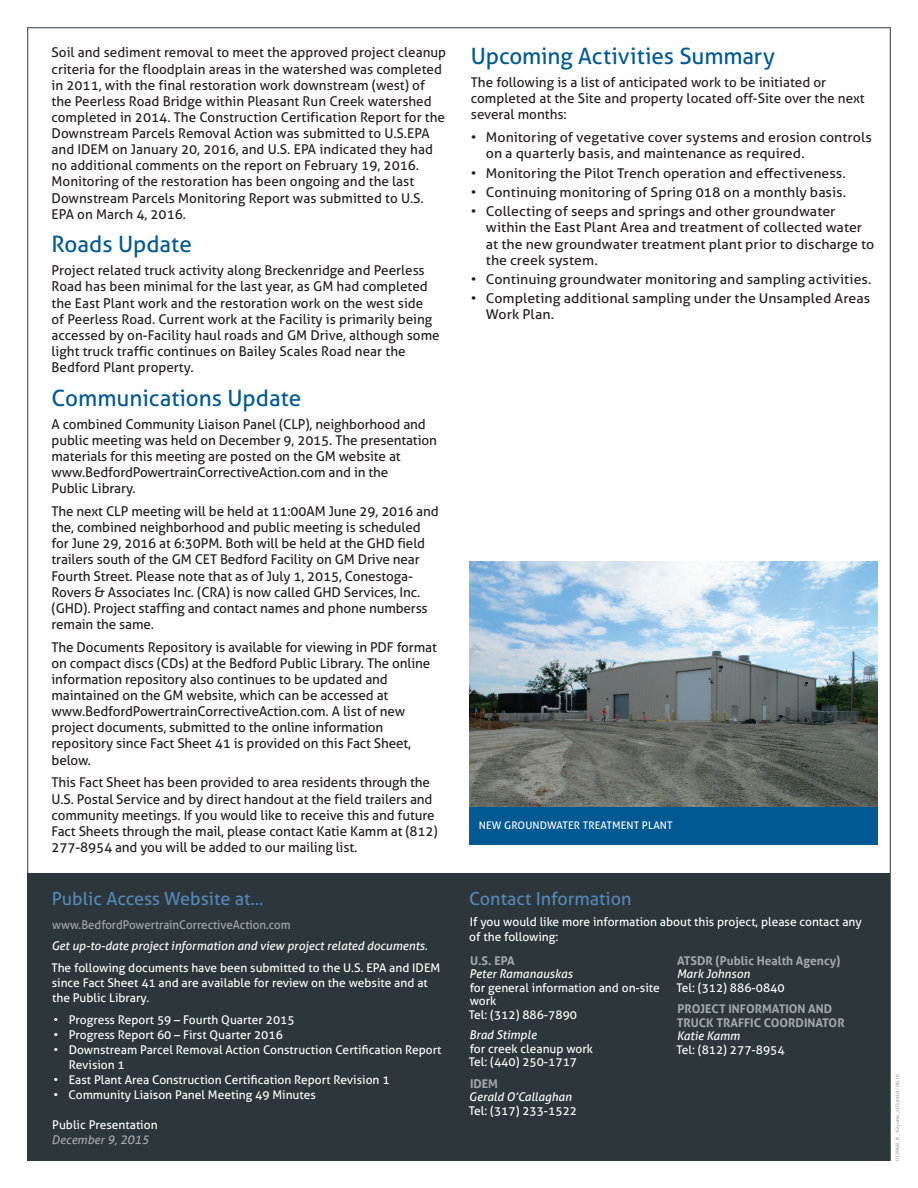
<style>
.page{position:relative;width:918px;height:1188px;background:#fff}
.page>*{position:absolute;margin:0;border:0;box-sizing:border-box;transform-origin:0 0}
.t1{font:22.5px "Aller";color:#005992}
.t2{font:18px "Aller";color:#5488b6}
.t3{font:13.5px/16px "Aller";letter-spacing:-.01em;color:#231f20}
.t4{font:13.5px/16px "Aller";letter-spacing:-.01em;color:#231f20;scale:1.05 1}
.t5{font:12px/15px "Aller";color:#fff}
.t6{font:italic 12px "Aller";color:#fff}
.t7{font:700 12px/13.5px "Aller";color:#a3aaae}
.t8{font:12px "Aller";color:#a3aaae;scale:.96 1}
.t9{font:italic 12px "Aller";color:#a3aaae}
.t10{font:10.5px "Aller";letter-spacing:.01em;color:#fff}
.t11{font:5.25px "Myriad Pro";color:#939598;scale:1.1 1}
</style>
<div class="page">
<div style="left:28px;top:873px;width:862px;height:288px;background:#2c363b"></div>
<img style="left:469px;top:562px;width:409px;height:245px">
<div style="left:469px;top:807px;width:409px;height:37px;background:#005992"></div>
<p class="t3" style="left:52px;top:45px;width:396px">Soil and sediment removal to meet the approved project cleanup criteria for the floodplain areas in the watershed was completed in 2011, with the final restoration work downstream (west) of the Peerless Road Bridge within Pleasant Run Creek watershed completed in 2014. The Construction Certification Report for the Downstream Parcels Removal Action was submitted to U.S.EPA and IDEM on January 20, 2016, and U.S. EPA indicated they had no additional comments on the report on February 19, 2016.<br>Monitoring of the restoration has been ongoing and the last Downstream Parcels Monitoring Report was submitted to U.S.<br>EPA on March 4, 2016.</p>
<h1 class="t1" style="left:52px;top:231px;width:142px">Roads Update</h1>
<p class="t3" style="left:52px;top:262px;width:390px">Project related truck activity along Breckenridge and Peerless Road has been minimal for the last year, as GM had completed the East Plant work and the restoration work on the west side<br>of Peerless Road. Current work at the Facility is primarily being accessed by on-Facility haul roads and GM Drive, although some light truck traffic continues on Bailey Scales Road near the Bedford Plant property.</p>
<h1 class="t1" style="left:52px;top:384px;width:251px">Communications Update</h1>
<p class="t3" style="left:52px;top:416px;width:387px">A combined Community Liaison Panel (CLP), neighborhood and public meeting was held on December 9, 2015. The presentation materials for this meeting are posted on the GM website at www.BedfordPowertrainCorrectiveAction.com and in the<br>Public Library.</p>
<p class="t3" style="left:52px;top:503px;width:389px">The next CLP meeting will be held at 11:00AM June 29, 2016 and the, combined neighborhood and public meeting is scheduled for June 29, 2016 at 6:30PM. Both will be held at the GHD field trailers south of the GM CET Bedford Facility on GM Drive near Fourth Street. Please note that as of July 1, 2015, Conestoga-Rovers &amp; Associates Inc. (CRA) is now called GHD Services, Inc. (GHD). Project staffing and contact names and phone numberss remain the same.</p>
<p class="t3" style="left:52px;top:639px;width:387px">The Documents Repository is available for viewing in PDF format on compact discs (CDs) at the Bedford Public Library. The online information repository also continues to be updated and maintained on the GM website, which can be accessed at www.BedfordPowertrainCorrectiveAction.com. A list of new project documents, submitted to the online information repository since Fact Sheet 41 is provided on this Fact Sheet, below.</p>
<p class="t3" style="left:52px;top:775px;width:388px">This Fact Sheet has been provided to area residents through the U.S. Postal Service and by direct handout at the field trailers and community meetings. If you would like to receive this and future Fact Sheets through the mail, please contact Katie Kamm at (812)<br>277-8954 and you will be added to our mailing list.</p>
<h2 class="t2" style="left:52px;top:888px;width:214px">Public Access Website at…</h2>
<p class="t8" style="left:52px;top:917px;width:250px">www.BedfordPowertrainCorrectiveAction.com</p>
<p class="t6" style="left:51px;top:939px;width:378px">Get up-to-date project information and view project related documents.</p>
<p class="t5" style="left:51px;top:960px;width:390px">The following documents have been submitted to the U.S. EPA and IDEM since Fact Sheet 41 and are available for review on the website and at the Public Library.</p>
<p class="t5" style="left:54px;top:1012px;width:243px">• Progress Report 59 – Fourth Quarter 2015</p>
<p class="t5" style="left:54px;top:1027px;width:231px">• Progress Report 60 – First Quarter 2016</p>
<p class="t5" style="left:69px;top:1042px;width:374px;text-indent:-15px">• Downstream Parcel Removal Action Construction Certification Report<br>Revision 1</p>
<p class="t5" style="left:54px;top:1072px;width:338px">• East Plant Area Construction Certification Report Revision 1</p>
<p class="t5" style="left:54px;top:1087px;width:264px">• Community Liaison Panel Meeting 49 Minutes</p>
<p class="t5" style="left:52px;top:1117px;width:107px">Public Presentation</p>
<p class="t9" style="left:52px;top:1132px;width:99px">December 9, 2015</p>
<h1 class="t1" style="left:471px;top:42px;width:306px">Upcoming Activities Summary</h1>
<p class="t3" style="left:471px;top:74px;width:395px">The following is a list of anticipated work to be initiated or completed at the Site and property located off-Site over the next several months:</p>
<p class="t4" style="left:486px;top:129px;width:369px;text-indent:-15px">• Monitoring of vegetative cover systems and erosion controls on a quarterly basis, and maintenance as required.</p>
<p class="t4" style="left:471px;top:165px;width:359px">• Monitoring the Pilot Trench operation and effectiveness.</p>
<p class="t4" style="left:471px;top:184px;width:359px">• Continuing monitoring of Spring 018 on a monthly basis.</p>
<p class="t4" style="left:486px;top:203px;width:372px;text-indent:-15px">• Collecting of seeps and springs and other groundwater within the East Plant Area and treatment of collected water at the new groundwater treatment plant prior to discharge to the creek system.</p>
<p class="t4" style="left:471px;top:271px;width:383px">• Continuing groundwater monitoring and sampling activities.</p>
<p class="t4" style="left:486px;top:291px;width:368px;text-indent:-15px">• Completing additional sampling under the Unsampled Areas<br>Work Plan.</p>
<p class="t10" style="left:479px;top:819px;width:195px">NEW GROUNDWATER TREATMENT PLANT</p>
<h2 class="t2" style="left:469px;top:888px;width:164px">Contact Information</h2>
<p class="t5" style="left:469px;top:914px;width:394px">If you would like more information about this project, please contact any of the following:</p>
<p class="t7" style="left:470px;top:954px;width:46px">U.S. EPA</p>
<p class="t6" style="left:469px;top:967px;width:105px">Peter Ramanauskas</p>
<p class="t5" style="left:469px;top:981px;width:192px;line-height:13.5px">for general information and on-site work<br>Tel: (312) 886-7890</p>
<p class="t6" style="left:469px;top:1028px;width:69px">Brad Stimple</p>
<p class="t5" style="left:469px;top:1042px;width:126px;line-height:13.5px">for creek cleanup work<br>Tel: (440) 250-1717</p>
<p class="t7" style="left:470px;top:1077px;width:30px">IDEM</p>
<p class="t6" style="left:469px;top:1090px;width:104px">Gerald O’Callaghan</p>
<p class="t5" style="left:469px;top:1103px;width:110px">Tel: (317) 233-1522</p>
<p class="t7" style="left:677px;top:954px;width:165px">ATSDR (Public Health Agency)</p>
<p class="t6" style="left:677px;top:967px;width:75px">Mark Johnson</p>
<p class="t5" style="left:677px;top:980px;width:110px">Tel: (312) 886-0840</p>
<p class="t7" style="left:677px;top:1002px;width:169px">PROJECT INFORMATION AND<br>TRUCK TRAFFIC COORDINATOR</p>
<p class="t6" style="left:677px;top:1029px;width:65px">Katie Kamm</p>
<p class="t5" style="left:677px;top:1042px;width:110px">Tel: (812) 277-8954</p>
<p class="t11" style="left:894px;top:1161px;width:81px;rotate:-90deg">013968_fs_42-june_v03.indd / 06.16</p>
</div>
